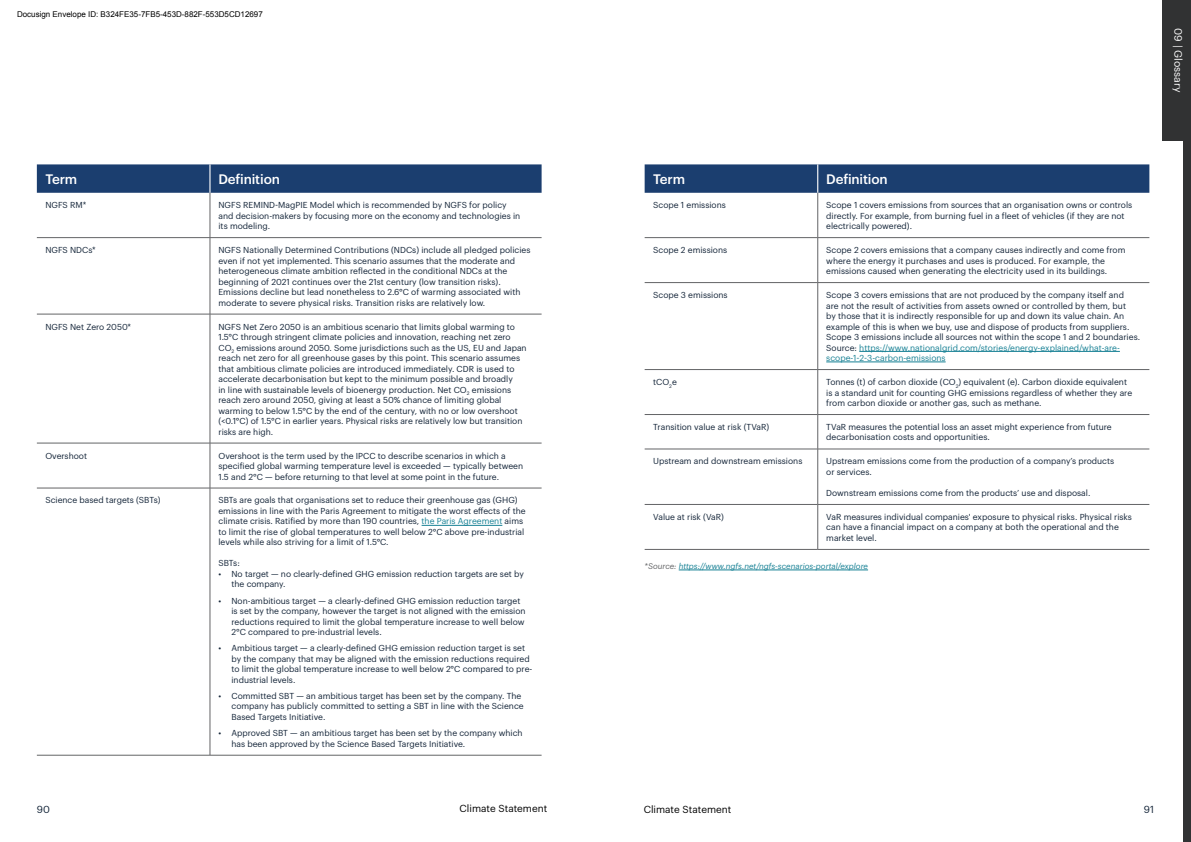
<style>
.page{position:relative;width:1191px;height:842px;background:#fff}
.page>*{position:absolute;margin:0;border:0;box-sizing:border-box;transform-origin:0 0}
.t1{font:500 13.5px "Graphik";letter-spacing:-.01em;color:#fff}
.t2{font:10.5px "Graphik";color:#fff}
.t3{font:10px "Graphik";color:#000}
.t4{font:10px "Graphik";color:#132438}
.t5{font:8.5px/10.5px "Graphik";color:#132438}
.t6{font:italic 8px "Graphik";color:#168094}
.t7{font:8px "Arial";color:#000}
.s1{color:#168094}
.s2{color:#636466}
</style>
<div class="page">
<div style="left:1183px;top:0;width:8px;height:842px;background:#313233"></div>
<div style="left:1162px;top:0;width:29px;height:141px;background:#313233"></div>
<div style="left:37px;top:164px;width:504px;height:29px;background:#1b3e6f"></div>
<hr style="left:210px;top:193px;width:1px;height:44px;background:#636466">
<hr style="left:37px;top:237px;width:173px;height:1px;background:#636466">
<hr style="left:210px;top:237px;width:331px;height:1px;background:#636466">
<hr style="left:210px;top:238px;width:1px;height:76px;background:#636466">
<hr style="left:37px;top:314px;width:173px;height:1px;background:#636466">
<hr style="left:210px;top:314px;width:331px;height:1px;background:#636466">
<hr style="left:210px;top:314px;width:1px;height:129px;background:#636466">
<hr style="left:37px;top:443px;width:173px;height:1px;background:#636466">
<hr style="left:210px;top:443px;width:331px;height:1px;background:#636466">
<hr style="left:210px;top:443px;width:1px;height:45px;background:#636466">
<hr style="left:37px;top:488px;width:173px;height:1px;background:#636466">
<hr style="left:210px;top:488px;width:331px;height:1px;background:#636466">
<hr style="left:210px;top:488px;width:1px;height:267px;background:#636466">
<hr style="left:37px;top:755px;width:173px;height:1px;background:#636466">
<hr style="left:210px;top:755px;width:331px;height:1px;background:#636466">
<hr style="left:421px;top:525px;width:81px;height:1px;background:#168094">
<hr style="left:678px;top:570px;width:190px;height:1px;background:#168094">
<svg style="left:644px;top:164px;width:505px;height:29px;background:#204272"></svg>
<hr style="left:817px;top:193px;width:1px;height:44px;background:#636466">
<hr style="left:644px;top:237px;width:173px;height:1px;background:#636466">
<hr style="left:817px;top:237px;width:332px;height:1px;background:#636466">
<hr style="left:817px;top:238px;width:1px;height:44px;background:#636466">
<hr style="left:644px;top:282px;width:173px;height:1px;background:#636466">
<hr style="left:817px;top:282px;width:332px;height:1px;background:#636466">
<hr style="left:817px;top:283px;width:1px;height:86px;background:#636466">
<hr style="left:644px;top:369px;width:173px;height:1px;background:#636466">
<hr style="left:817px;top:369px;width:332px;height:1px;background:#636466">
<hr style="left:817px;top:370px;width:1px;height:44px;background:#636466">
<hr style="left:644px;top:414px;width:173px;height:1px;background:#636466">
<hr style="left:817px;top:414px;width:332px;height:1px;background:#636466">
<hr style="left:817px;top:415px;width:1px;height:34px;background:#636466">
<hr style="left:644px;top:449px;width:173px;height:1px;background:#636466">
<hr style="left:817px;top:449px;width:332px;height:1px;background:#636466">
<hr style="left:817px;top:449px;width:1px;height:55px;background:#636466">
<hr style="left:644px;top:504px;width:173px;height:1px;background:#636466">
<hr style="left:817px;top:504px;width:332px;height:1px;background:#636466">
<hr style="left:817px;top:505px;width:1px;height:44px;background:#636466">
<hr style="left:644px;top:549px;width:173px;height:1px;background:#636466">
<hr style="left:817px;top:549px;width:332px;height:1px;background:#636466">
<hr style="left:859px;top:351px;width:260px;height:1px;background:#168094">
<hr style="left:826px;top:362px;width:119px;height:1px;background:#168094">
<p class="t7" style="left:17px;top:10px;width:247px">Docusign Envelope ID: B324FE35-7FB5-453D-882F-553D5CD12697</p>
<p class="t2" style="left:1186px;top:28px;width:66px;rotate:90deg">09 | Glossary</p>
<h1 class="t1" style="left:45px;top:169px;width:33px">Term</h1>
<h1 class="t1" style="left:218px;top:169px;width:63px">Definition</h1>
<p class="t5" style="left:45px;top:199px;width:42px">NGFS RM*</p>
<p class="t5" style="left:218px;top:199px;width:303px">NGFS REMIND-MagPIE Model which is recommended by NGFS for policy and decision-makers by focusing more on the economy and technologies in its modeling.</p>
<p class="t5" style="left:45px;top:244px;width:52px">NGFS NDCs*</p>
<p class="t5" style="left:218px;top:244px;width:313px">NGFS Nationally Determined Contributions (NDCs) include all pledged policies even if not yet implemented. This scenario assumes that the moderate and heterogeneous climate ambition reflected in the conditional NDCs at the beginning of 2021 continues over the 21st century (low transition risks).<br>Emissions decline but lead nonetheless to 2.6°C of warming associated with moderate to severe physical risks. Transition risks are relatively low.</p>
<p class="t5" style="left:45px;top:320px;width:87px">NGFS Net Zero 2050*</p>
<p class="t5" style="left:218px;top:320px;width:310px">NGFS Net Zero 2050 is an ambitious scenario that limits global warming to 1.5°C through stringent climate policies and innovation, reaching net zero CO<sub>2</sub> emissions around 2050. Some jurisdictions such as the US, EU and Japan reach net zero for all greenhouse gases by this point. This scenario assumes that ambitious climate policies are introduced immediately. CDR is used to accelerate decarbonisation but kept to the minimum possible and broadly<br>in line with sustainable levels of bioenergy production. Net CO<sub>2</sub> emissions reach zero around 2050, giving at least a 50% chance of limiting global warming to below 1.5°C by the end of the century, with no or low overshoot (&lt;0.1°C) of 1.5°C in earlier years. Physical risks are relatively low but transition risks are high.</p>
<p class="t5" style="left:45px;top:449px;width:43px">Overshoot</p>
<p class="t5" style="left:218px;top:449px;width:306px">Overshoot is the term used by the IPCC to describe scenarios in which a specified global warming temperature level is exceeded — typically between<br>1.5 and 2°C — before returning to that level at some point in the future.</p>
<p class="t5" style="left:45px;top:494px;width:117px">Science based targets (SBTs)</p>
<p class="t5" style="left:218px;top:494px;width:309px">SBTs are goals that organisations set to reduce their greenhouse gas (GHG) emissions in line with the Paris Agreement to mitigate the worst effects of the climate crisis. Ratified by more than 190 countries, <span class="s1">the Paris Agreement</span> aims to limit the rise of global temperatures to well below 2°C above pre-industrial levels while also striving for a limit of 1.5°C.</p>
<p class="t5" style="left:218px;top:557px;width:23px">SBTs:</p>
<p class="t5" style="left:231px;top:568px;width:294px;text-indent:-13px">• No target — no clearly-defined GHG emission reduction targets are set by the company.</p>
<p class="t5" style="left:231px;top:595px;width:296px;text-indent:-13px">• Non-ambitious target — a clearly-defined GHG emission reduction target is set by the company, however the target is not aligned with the emission reductions required to limit the global temperature increase to well below 2°C compared to pre-industrial levels.</p>
<p class="t5" style="left:231px;top:642px;width:302px;text-indent:-13px">• Ambitious target — a clearly-defined GHG emission reduction target is set by the company that may be aligned with the emission reductions required to limit the global temperature increase to well below 2°C compared to pre&shy;industrial levels.</p>
<p class="t5" style="left:231px;top:690px;width:294px;text-indent:-13px">• Committed SBT — an ambitious target has been set by the company. The company has publicly committed to setting a SBT in line with the Science<br>Based Targets Initiative.</p>
<p class="t5" style="left:231px;top:727px;width:293px;text-indent:-13px">• Approved SBT — an ambitious target has been set by the company which has been approved by the Science Based Targets Initiative.</p>
<h1 class="t1" style="left:653px;top:169px;width:33px">Term</h1>
<h1 class="t1" style="left:826px;top:169px;width:63px">Definition</h1>
<p class="t5" style="left:653px;top:199px;width:74px">Scope 1 emissions</p>
<p class="t5" style="left:826px;top:199px;width:307px">Scope 1 covers emissions from sources that an organisation owns or controls directly. For example, from burning fuel in a fleet of vehicles (if they are not electrically powered).</p>
<p class="t5" style="left:653px;top:244px;width:76px">Scope 2 emissions</p>
<p class="t5" style="left:826px;top:244px;width:301px">Scope 2 covers emissions that a company causes indirectly and come from where the energy it purchases and uses is produced. For example, the emissions caused when generating the electricity used in its buildings.</p>
<p class="t5" style="left:653px;top:289px;width:76px">Scope 3 emissions</p>
<p class="t5" style="left:826px;top:289px;width:315px">Scope 3 covers emissions that are not produced by the company itself and<br>are not the result of activities from assets owned or controlled by them, but<br>by those that it is indirectly responsible for up and down its value chain. An example of this is when we buy, use and dispose of products from suppliers.<br>Scope 3 emissions include all sources not within the scope 1 and 2 boundaries.<br>Source: <span class="s1">https://www.nationalgrid.com/stories/energy-explained/what-are&shy;scope-1-2-3-carbon-emissions</span></p>
<p class="t5" style="left:653px;top:376px;width:25px">tCO<sub>2</sub>e</p>
<p class="t5" style="left:826px;top:376px;width:307px">Tonnes (t) of carbon dioxide (CO<sub>2</sub>) equivalent (e). Carbon dioxide equivalent is a standard unit for counting GHG emissions regardless of whether they are from carbon dioxide or another gas, such as methane.</p>
<p class="t5" style="left:653px;top:421px;width:118px">Transition value at risk (TVaR)</p>
<p class="t5" style="left:826px;top:421px;width:287px">TVaR measures the potential loss an asset might experience from future decarbonisation costs and opportunities.</p>
<p class="t5" style="left:653px;top:455px;width:151px">Upstream and downstream emissions</p>
<p class="t5" style="left:826px;top:455px;width:289px">Upstream emissions come from the production of a company’s products or services.</p>
<p class="t5" style="left:826px;top:487px;width:266px">Downstream emissions come from the products’ use and disposal.</p>
<p class="t5" style="left:653px;top:511px;width:72px">Value at risk (VaR)</p>
<p class="t5" style="left:826px;top:511px;width:307px">VaR measures individual companies' exposure to physical risks. Physical risks can have a financial impact on a company at both the operational and the market level.</p>
<p class="t6" style="left:644px;top:560px;width:225px"><span class="s2">*Source:</span> https://www.ngfs.net/ngfs-scenarios-portal/explore</p>
<p class="t4" style="left:37px;top:801px;width:15px">90</p>
<p class="t3" style="left:459px;top:801px;width:89px">Climate Statement</p>
<p class="t3" style="left:643px;top:801px;width:89px">Climate Statement</p>
<p class="t4" style="left:1144px;top:801px;width:12px">91</p>
</div>
